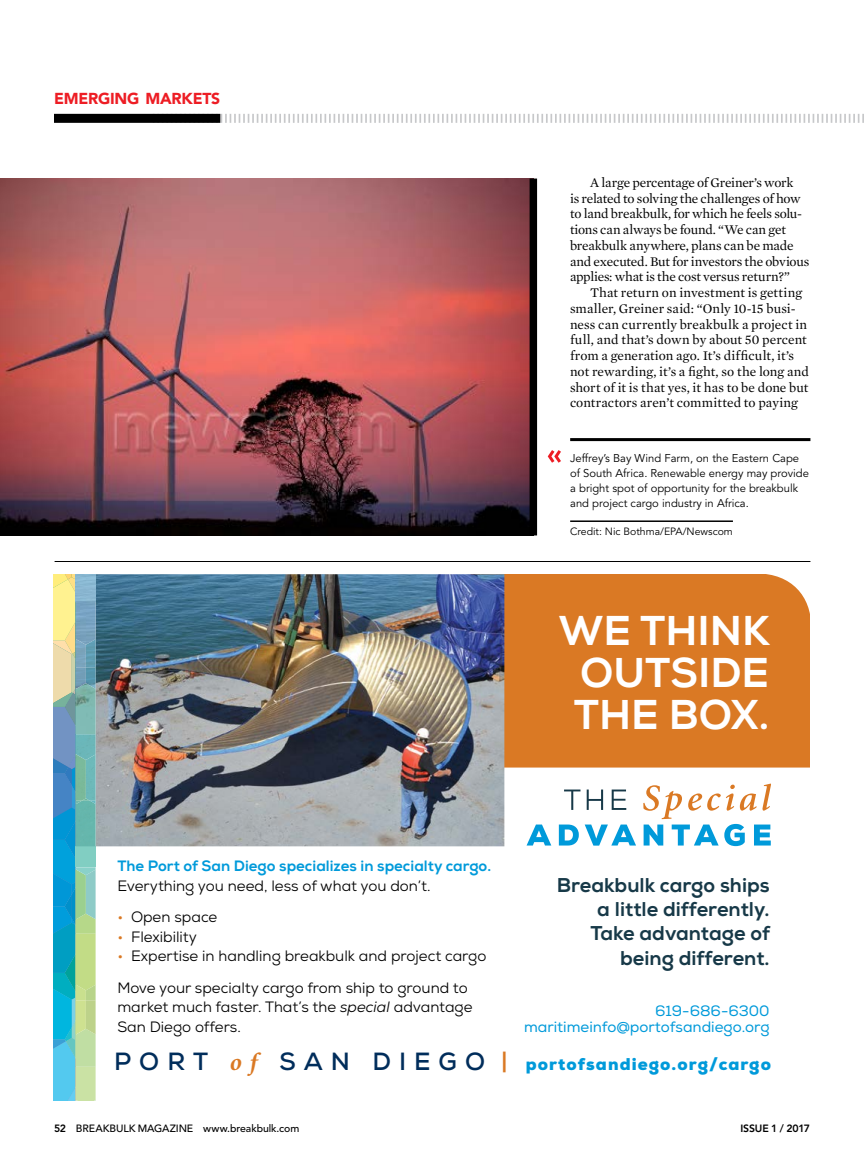
<style>
.page{position:relative;width:864px;height:1175px;background:#fff}
.page>*{position:absolute;margin:0;border:0;box-sizing:border-box;transform-origin:0 0}
.t1{font:41.55px/42px "Nexa X Bold";color:#fff;text-align:center}
.t2{font:19.95px/24.2px "Nexa X Bold";color:#173948;text-align:right}
.t3{font:900 16.5px "Nexa";color:#009ada}
.t4{font:900 15.75px "Avenir";letter-spacing:-.015em;color:#ed1d24}
.t5{font:15px/31.5px "Nexa";color:#000}
.t6{font:15px "Nexa X Bold";color:#009ada}
.t7{font:15px/16.5px "Nexa";color:#009ada;text-align:right}
.t8{font:13.5px/15.8px "Mercury Text G1 Roman";letter-spacing:-.005em;color:#000}
.t9{font:11.25px/15px "Avenir";color:#000}
.t10{font:500 10.5px "Avenir";letter-spacing:-.005em;color:#000}
.t11{font:10.5px "Avenir";color:#000}
.t12{font:800 10.5px "Avenir";letter-spacing:-.02em;color:#000}
.s1{color:#da7924}
.s2{font-style:italic}
.s3{font-weight:700;font-size:24.9px;color:#002d5b}
.s4{font-family:"Minion";font-weight:700;font-style:italic;font-size:24.9px;color:#da7924}
.s5{font-weight:700;font-size:24.9px;color:#da7924}
.s6{font-weight:800}
</style>
<div class="page">
<svg style="left:220px;top:114px;width:644px;height:9px"></svg>
<div style="left:54px;top:114px;width:166px;height:9px;background:#000"></div>
<hr style="left:55px;top:561px;width:755px;height:1px;background:#000">
<div style="left:504px;top:574px;width:306px;height:193px;background:#da7924"></div>
<img style="left:96px;top:574px;width:408px;height:272px">
<svg style="left:564px;top:789px;width:16px;height:21px"></svg>
<svg style="left:587px;top:789px;width:16px;height:21px"></svg>
<svg style="left:612px;top:789px;width:14px;height:21px"></svg>
<svg style="left:527px;top:824px;width:24px;height:21px"></svg>
<svg style="left:559px;top:824px;width:20px;height:21px"></svg>
<svg style="left:585px;top:824px;width:51px;height:21px"></svg>
<svg style="left:643px;top:783px;width:128px;height:63px"></svg>
<svg style="left:54px;top:574px;width:42px;height:527px"></svg>
<img style="left:0;top:178px;width:530px;height:357px">
<div style="left:530px;top:178px;width:7px;height:357px;background:#000"></div>
<svg style="left:548px;top:450px;width:13px;height:13px"></svg>
<hr style="left:570px;top:520px;width:163px;height:2px;background:#000">
<hr style="left:570px;top:438px;width:240px;height:3px;background:#000">
<p class="t4" style="left:54px;top:89px;width:168px">EMERGING MARKETS</p>
<p class="t8" style="left:570px;top:174px;width:241px;text-indent:20px">A large percentage of Greiner’s work<br>is related to solving the challenges of how to land breakbulk, for which he feels solu&shy;tions can always be found. “We can get breakbulk anywhere, plans can be made and executed. But for investors the obvious applies: what is the cost versus return?”</p>
<p class="t8" style="left:570px;top:285px;width:240px;text-indent:20px">That return on investment is getting smaller, Greiner said: “Only 10-15 busi&shy;ness can currently breakbulk a project in full, and that’s down by about 50 percent from a generation ago. It’s difficult, it’s not rewarding, it’s a fight, so the long and short of it is that yes, it has to be done but contractors aren’t committed to paying</p>
<p class="t9" style="left:570px;top:450px;width:240px">Jeffrey’s Bay Wind Farm, on the Eastern Cape of South Africa. Renewable energy may provide a bright spot of opportunity for the breakbulk and project cargo industry in Africa.</p>
<p class="t11" style="left:570px;top:526px;width:164px">Credit: Nic Bothma/EPA/Newscom</p>
<h1 class="t1" style="left:559px;top:610px;width:212px">WE THINK<br>OUTSIDE<br>THE BOX.</h1>
<p class="t6" style="left:117px;top:856px;width:375px">The Port of San Diego specializes in specialty cargo.</p>
<p class="t5" style="left:117px;top:869px;width:315px">Everything you need, less of what you don’t.</p>
<p class="t5" style="left:117px;top:901px;width:102px"><span class="s1">•</span> Open space</p>
<p class="t5" style="left:117px;top:920px;width:81px"><span class="s1">•</span> Flexibility</p>
<p class="t5" style="left:117px;top:940px;width:371px"><span class="s1">•</span> Expertise in handling breakbulk and project cargo<br>Move your specialty cargo from ship to ground to</p>
<p class="t5" style="left:117px;top:997px;width:357px;line-height:19.5px">market much faster. That’s the <span class="s2">special</span> advantage<br>San Diego offers.</p>
<h2 class="t2" style="left:557px;top:873px;width:215px">Breakbulk cargo ships a little differently.<br>Take advantage of being different.</h2>
<p class="t7" style="left:524px;top:1002px;width:247px">619-686-6300 maritimeinfo@portofsandiego.org</p>
<p class="t3" style="left:114px;top:1053px;width:659px"><span class="s3">P O R T</span> <span class="s4">o f</span> <span class="s3">S A N D I E G O</span> <span class="s5">|</span> portofsandiego.org/cargo</p>
<p class="t10" style="left:54px;top:1122px;width:247px"><span class="s6">52</span> BREAKBULK MAGAZINE www.breakbulk.com</p>
<p class="t12" style="left:741px;top:1122px;width:71px">ISSUE 1 / 2017</p>
</div>
